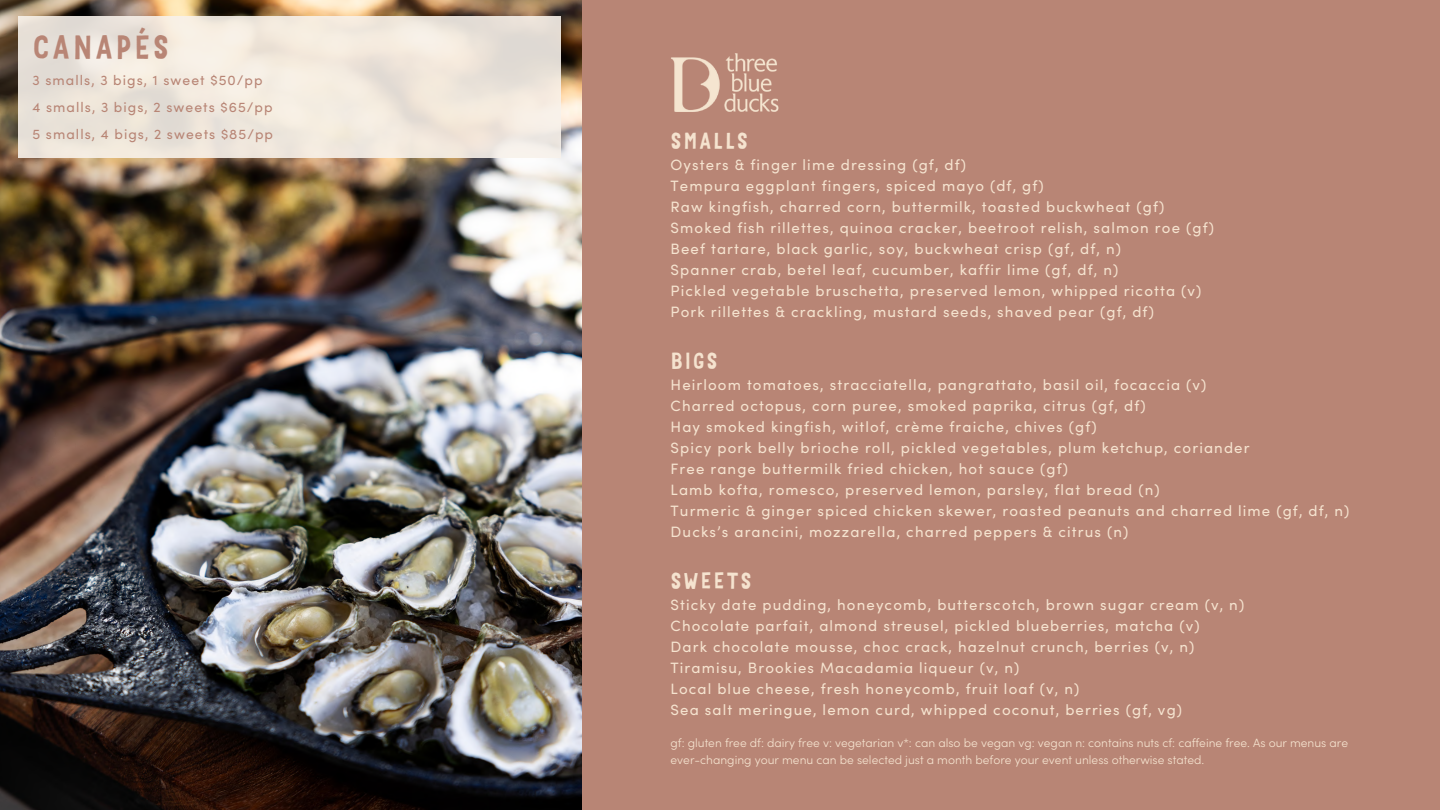
<style>
.page{position:relative;width:1440px;height:810px;background:#fff}
.page>*{position:absolute;margin:0;border:0;box-sizing:border-box;transform-origin:0 0}
.t1{font:32px "Mr Dodo";letter-spacing:.075em;color:#b88575}
.t2{font:22px "Mr Dodo";letter-spacing:.075em;color:#f5e3cf}
.t3{font:15px/21px "Sofia Pro";letter-spacing:.075em;color:#f5e3cf}
.t4{font:14px/27px "Sofia Pro";letter-spacing:.075em;color:#b88575}
.t5{font:300 12px/16.5px "Sofia Pro";color:#f5e3cf}
</style>
<div class="page">
<div style="left:582px;top:0;width:857px;height:810px;background:#b88575"></div>
<img style="left:0;top:0;width:582px;height:810px">
<img style="left:671px;top:53px;width:108px;height:59px">
<svg style="left:18px;top:16px;width:543px;height:142px;background:#eee6dc"></svg>
<h1 class="t1" style="left:33px;top:25px;width:138px">CANAPÉS</h1>
<p class="t4" style="left:33px;top:68px;width:242px">3 smalls, 3 bigs, 1 sweet $50/pp<br>4 smalls, 3 bigs, 2 sweets $65/pp<br>5 smalls, 4 bigs, 2 sweets $85/pp</p>
<h2 class="t2" style="left:671px;top:126px;width:79px">SMALLS</h2>
<p class="t3" style="left:671px;top:156px;width:545px">Oysters &amp; finger lime dressing (gf, df)<br>Tempura eggplant fingers, spiced mayo (df, gf)<br>Raw kingfish, charred corn, buttermilk, toasted buckwheat (gf)<br>Smoked fish rillettes, quinoa cracker, beetroot relish, salmon roe (gf)<br>Beef tartare, black garlic, soy, buckwheat crisp (gf, df, n)<br>Spanner crab, betel leaf, cucumber, kaffir lime (gf, df, n)<br>Pickled vegetable bruschetta, preserved lemon, whipped ricotta (v)<br>Pork rillettes &amp; crackling, mustard seeds, shaved pear (gf, df)</p>
<h2 class="t2" style="left:671px;top:346px;width:49px">BIGS</h2>
<p class="t3" style="left:671px;top:376px;width:680px">Heirloom tomatoes, stracciatella, pangrattato, basil oil, focaccia (v)<br>Charred octopus, corn puree, smoked paprika, citrus (gf, df)<br>Hay smoked kingfish, witlof, crème fraiche, chives (gf)<br>Spicy pork belly brioche roll, pickled vegetables, plum ketchup, coriander<br>Free range buttermilk fried chicken, hot sauce (gf)<br>Lamb kofta, romesco, preserved lemon, parsley, flat bread (n)<br>Turmeric &amp; ginger spiced chicken skewer, roasted peanuts and charred lime (gf, df, n)<br>Ducks’s arancini, mozzarella, charred peppers &amp; citrus (n)</p>
<h2 class="t2" style="left:671px;top:566px;width:83px">SWEETS</h2>
<p class="t3" style="left:671px;top:596px;width:575px">Sticky date pudding, honeycomb, butterscotch, brown sugar cream (v, n)<br>Chocolate parfait, almond streusel, pickled blueberries, matcha (v)<br>Dark chocolate mousse, choc crack, hazelnut crunch, berries (v, n)<br>Tiramisu, Brookies Macadamia liqueur (v, n)<br>Local blue cheese, fresh honeycomb, fruit loaf (v, n)<br>Sea salt meringue, lemon curd, whipped coconut, berries (gf, vg)</p>
<p class="t5" style="left:671px;top:736px;width:679px">gf: gluten free df: dairy free v: vegetarian v*: can also be vegan vg: vegan n: contains nuts cf: caffeine free. As our menus are ever-changing your menu can be selected just a month before your event unless otherwise stated.</p>
</div>
